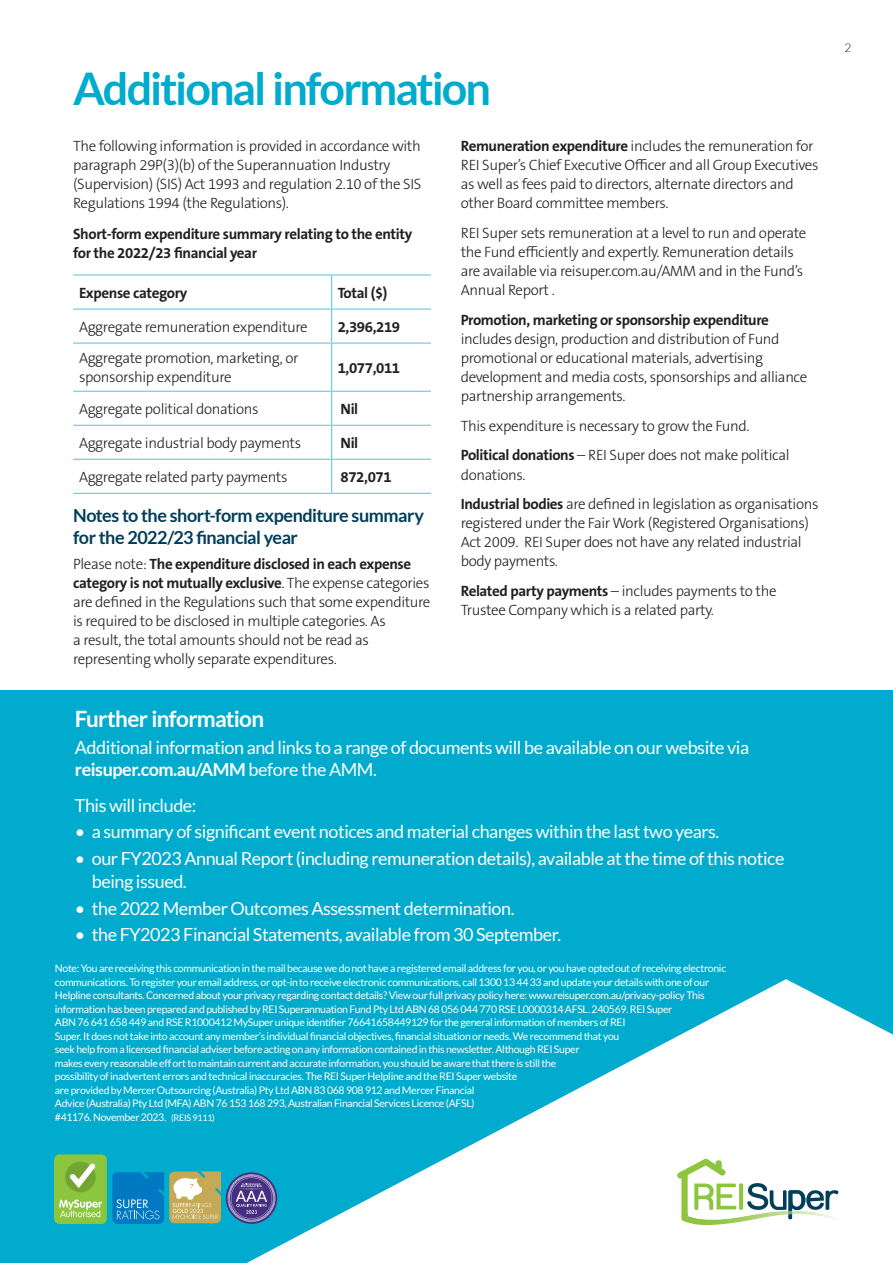
<style>
.page{position:relative;width:893px;height:1263px;background:#fff}
.page>*{position:absolute;margin:0;border:0;box-sizing:border-box;transform-origin:0 0}
.MAJOR_HEADLINE{font:700 45px "Lato";letter-spacing:-.045em;color:#00abcd}
.SUBHEAD_Blue{font:700 22.5px "Lato";letter-spacing:-.03em;color:#fff}
.body{font:18px/22.5px "Lato";letter-spacing:-.025em;color:#fff}
.SUBHEAD_Blue-2{font:700 18px/21.6px "Lato";letter-spacing:-.03em;color:#003e59}
.body_new{font:300 15px/19px "The Sans B W3";letter-spacing:-.025em;color:#231f20}
.body_new_bold{font:700 15px/19.5px "The Sans B W7";letter-spacing:-.025em;color:#231f20}
.body_new-2{font:700 15px "The Sans B W7";letter-spacing:-.025em;color:#231f20}
.t1{font:300 12px "Lato";color:#231f20}
.Terms___Conditions_Footnotes{font:10.5px/13.5px "Lato";letter-spacing:-.03em;color:#fff}
.s1{font-family:"The Sans B W7";font-weight:700}
.s2{font-weight:700}
.s3{font-size:9px}
</style>
<div class="page">
<div style="left:0;top:691px;width:893px;height:572px;background:#00abcd"></div>
<div style="left:54px;top:1154px;width:53px;height:70px;background:#8bc63e;border-radius:6px"></div>
<svg style="left:59px;top:1199px;width:43px;height:18px"></svg>
<div style="left:65px;top:1162px;width:31px;height:30px;background:#73a532;border-radius:50%"></div>
<svg style="left:69px;top:1163px;width:27px;height:26px"></svg>
<svg style="left:112px;top:1171px;width:109px;height:53px;background:#669fa3"></svg>
<svg style="left:226px;top:1172px;width:51px;height:52px"></svg>
<div style="left:227px;top:1174px;width:49px;height:48px;border:3px dashed #fff;border-radius:50%"></div>
<svg style="left:231px;top:1177px;width:15px;height:42px"></svg>
<svg style="left:246px;top:979px;width:647px;height:284px;fill:#fff"></svg>
<img style="left:683px;top:1221px;width:105px;height:4px">
<img style="left:792px;top:1211px;width:53px;height:13px">
<svg style="left:677px;top:1159px;width:161px;height:62px;background:#d4e3d0"></svg>
<hr style="left:331px;top:275px;width:1px;height:34px;background:#4ec6dc">
<hr style="left:73px;top:309px;width:259px;height:1px;background:#4ec6dc">
<hr style="left:332px;top:309px;width:99px;height:1px;background:#4ec6dc">
<hr style="left:331px;top:309px;width:1px;height:34px;background:#4ec6dc">
<hr style="left:73px;top:343px;width:259px;height:1px;background:#4ec6dc">
<hr style="left:332px;top:343px;width:99px;height:1px;background:#4ec6dc">
<hr style="left:331px;top:343px;width:1px;height:48px;background:#4ec6dc">
<hr style="left:73px;top:391px;width:259px;height:1px;background:#4ec6dc">
<hr style="left:332px;top:391px;width:99px;height:1px;background:#4ec6dc">
<hr style="left:331px;top:392px;width:1px;height:33px;background:#4ec6dc">
<hr style="left:73px;top:425px;width:259px;height:1px;background:#4ec6dc">
<hr style="left:332px;top:425px;width:99px;height:1px;background:#4ec6dc">
<hr style="left:331px;top:426px;width:1px;height:33px;background:#4ec6dc">
<hr style="left:73px;top:459px;width:259px;height:1px;background:#4ec6dc">
<hr style="left:332px;top:459px;width:99px;height:1px;background:#4ec6dc">
<hr style="left:331px;top:460px;width:1px;height:33px;background:#4ec6dc">
<hr style="left:73px;top:493px;width:259px;height:1px;background:#4ec6dc">
<hr style="left:332px;top:493px;width:99px;height:1px;background:#4ec6dc">
<hr style="left:73px;top:275px;width:259px;height:1px;background:#4ec6dc">
<hr style="left:332px;top:275px;width:99px;height:1px;background:#4ec6dc">
<p class="MAJOR_HEADLINE" style="left:73px;top:63px;width:419px">Additional information</p>
<p class="body_new" style="left:73px;top:137px;width:350px">The following information is provided in accordance with paragraph 29P(3)(b) of the Superannuation Industry (Supervision) (SIS) Act 1993 and regulation 2.10 of the SIS Regulations 1994 (the Regulations).</p>
<p class="body_new_bold" style="left:73px;top:224px;width:341px">Short-form expenditure summary relating to the entity for the 2022/23 financial year</p>
<p class="body_new-2" style="left:79px;top:283px;width:110px">Expense category</p>
<p class="body_new-2" style="left:338px;top:283px;width:51px">Total ($)</p>
<p class="body_new" style="left:79px;top:317px;width:230px">Aggregate remuneration expenditure</p>
<p class="body_new-2" style="left:338px;top:317px;width:64px">2,396,219</p>
<p class="body_new" style="left:79px;top:349px;width:221px">Aggregate promotion, marketing, or sponsorship expenditure</p>
<p class="body_new-2" style="left:338px;top:358px;width:64px">1,077,011</p>
<p class="body_new" style="left:79px;top:399px;width:181px">Aggregate political donations</p>
<p class="body_new-2" style="left:341px;top:399px;width:19px">Nil</p>
<p class="body_new" style="left:79px;top:433px;width:223px">Aggregate industrial body payments</p>
<p class="body_new-2" style="left:341px;top:433px;width:19px">Nil</p>
<p class="body_new" style="left:79px;top:467px;width:210px">Aggregate related party payments</p>
<p class="body_new-2" style="left:341px;top:467px;width:53px">872,071</p>
<p class="SUBHEAD_Blue-2" style="left:73px;top:504px;width:352px">Notes to the short-form expenditure summary for the 2022/23 financial year</p>
<p class="body_new" style="left:73px;top:554px;width:359px">Please note: <span class="s1">The expenditure disclosed in each expense category is not mutually exclusive</span>. The expense categories are defined in the Regulations such that some expenditure is required to be disclosed in multiple categories. As<br>a result, the total amounts should not be read as representing wholly separate expenditures.</p>
<p class="body_new" style="left:461px;top:137px;width:359px"><span class="s1">Remuneration expenditure</span> includes the remuneration for REI Super’s Chief Executive Officer and all Group Executives as well as fees paid to directors, alternate directors and other Board committee members.</p>
<p class="body_new" style="left:461px;top:224px;width:347px">REI Super sets remuneration at a level to run and operate the Fund efficiently and expertly. Remuneration details are available via reisuper.com.au/AMM and in the Fund’s Annual Report .</p>
<p class="body_new" style="left:461px;top:310px;width:348px"><span class="s1">Promotion, marketing or sponsorship expenditure </span>includes design, production and distribution of Fund promotional or educational materials, advertising development and media costs, sponsorships and alliance partnership arrangements.</p>
<p class="body_new" style="left:461px;top:416px;width:290px">This expenditure is necessary to grow the Fund.</p>
<p class="body_new" style="left:461px;top:446px;width:330px"><span class="s1">Political donations</span> – REI Super does not make political donations.</p>
<p class="body_new" style="left:461px;top:495px;width:359px"><span class="s1">Industrial bodies</span> are defined in legislation as organisations registered under the Fair Work (Registered Organisations)<br>Act 2009. REI Super does not have any related industrial body payments.</p>
<p class="body_new" style="left:461px;top:581px;width:317px"><span class="s1">Related party payments</span> – includes payments to the<br>Trustee Company which is a related party.</p>
<p class="SUBHEAD_Blue" style="left:75px;top:706px;width:191px">Further information</p>
<p class="body" style="left:75px;top:736px;width:676px">Additional information and links to a range of documents will be available on our website via <span class="s2">reisuper.com.au/AMM</span> before the AMM.</p>
<p class="body" style="left:75px;top:794px;width:123px">This will include:</p>
<p class="body" style="left:75px;top:821px;width:646px">• a summary of significant event notices and material changes within the last two years.</p>
<p class="body" style="left:92px;top:847px;width:694px;text-indent:-17px">• our FY2023 Annual Report (including remuneration details), available at the time of this notice being issued.</p>
<p class="body" style="left:75px;top:897px;width:441px">• the 2022 Member Outcomes Assessment determination.</p>
<p class="body" style="left:75px;top:923px;width:488px">• the FY2023 Financial Statements, available from 30 September.</p>
<p class="Terms___Conditions_Footnotes" style="left:55px;top:961px;width:673px">Note: You are receiving this communication in the mail because we do not have a registered email address for you, or you have opted out of receiving electronic communications. To register your email address, or opt-in to receive electronic communications, call 1300 13 44 33 and update your details with one of our Helpline consultants. Concerned about your privacy regarding contact details? View our full privacy policy here: www.reisuper.com.au/privacy-policy This information has been prepared and published by REI Superannuation Fund Pty Ltd ABN 68 056 044 770 RSE L0000314 AFSL. 240569. REI Super<br>ABN 76 641 658 449 and RSE R1000412 MySuper unique identifier 76641658449129 for the general information of members of REI<br>Super. It does not take into account any member’s individual financial objectives, financial situation or needs. We recommend that you<br>seek help from a licensed financial adviser before acting on any information contained in this newsletter. Although REI Super<br>makes every reasonable eff ort to maintain current and accurate information, you should be aware that there is still the<br>possibility of inadvertent errors and technical inaccuracies. The REI Super Helpline and the REI Super website<br>are provided by Mercer Outsourcing (Australia) Pty Ltd ABN 83 068 908 912 and Mercer Financial<br>Advice (Australia) Pty Ltd (MFA) ABN 76 153 168 293, Australian Financial Services Licence (AFSL)<br>#41176. November 2023. <span class="s3">(REIS 9111)</span></p>
<p class="t1" style="left:844px;top:41px;width:8px">2</p>
</div>
